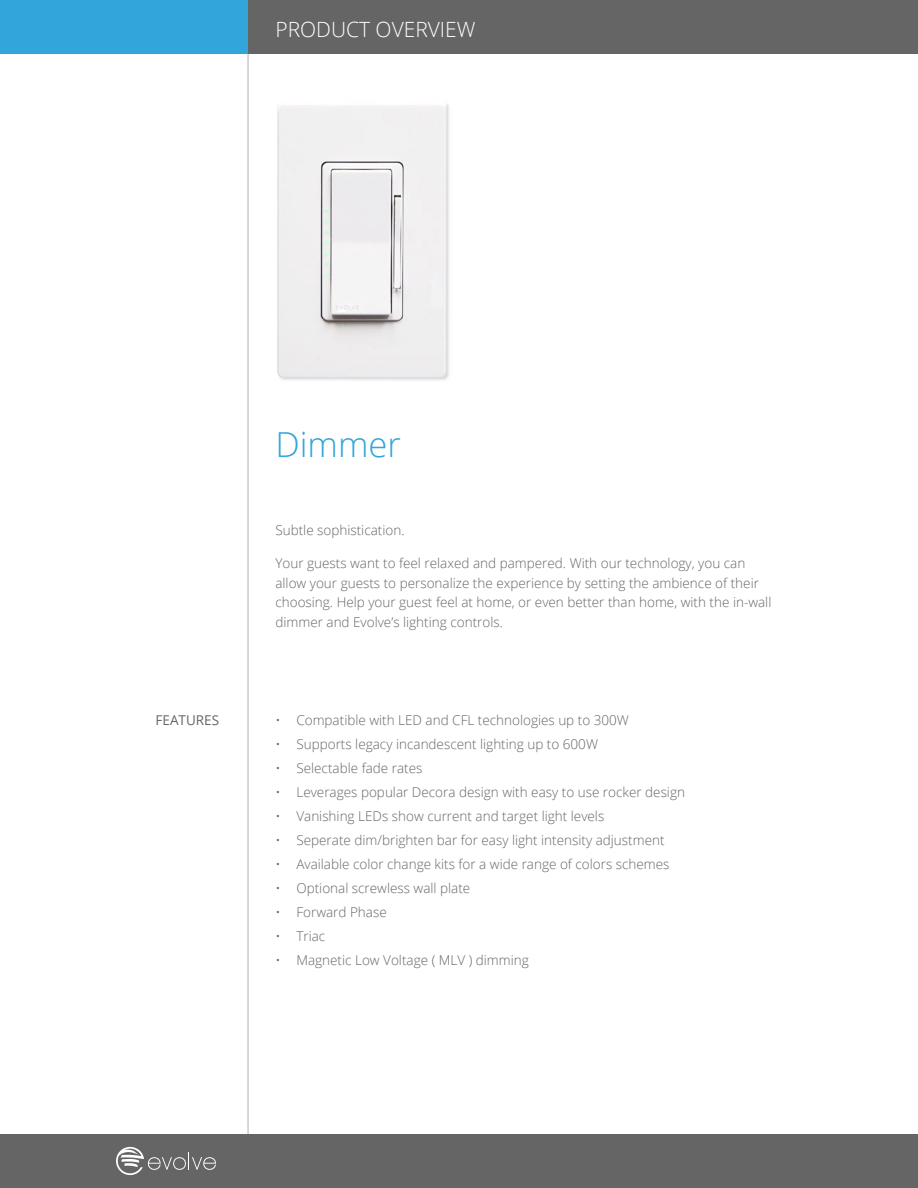
<style>
.page{position:relative;width:918px;height:1188px;background:#fff}
.page>*{position:absolute;margin:0;border:0;box-sizing:border-box;transform-origin:0 0}
.Product_Heading{font:300 34.5px "Open Sans";color:#32a6db}
.t1{font:300 21px "Open Sans";color:#fff}
.Copy{font:300 13.5px/19.5px "Open Sans";color:#656565}
.Section_Label{font:13.5px "Open Sans";color:#656565}
</style>
<div class="page">
<div style="left:0;top:0;width:248px;height:54px;background:#32a6db"></div>
<div style="left:248px;top:0;width:670px;height:54px;background:#656565"></div>
<div style="left:0;top:1134px;width:918px;height:54px;background:#656565"></div>
<svg style="left:116px;top:1146px;width:100px;height:29px"></svg>
<hr style="left:248px;top:54px;width:1px;height:1080px;background:#b0b0b0">
<img style="left:277px;top:104px;width:172px;height:277px">
<h2 class="t1" style="left:275px;top:15px;width:202px">PRODUCT OVERVIEW</h2>
<p class="Section_Label" style="left:156px;top:711px;width:65px">FEATURES</p>
<p class="Product_Heading" style="left:275px;top:421px;width:127px">Dimmer</p>
<p class="Copy" style="left:275px;top:520px;width:131px">Subtle sophistication.</p>
<p class="Copy" style="left:275px;top:553px;width:498px">Your guests want to feel relaxed and pampered. With our technology, you can allow your guests to personalize the experience by setting the ambience of their choosing. Help your guest feel at home, or even better than home, with the in-wall dimmer and Evolve’s lighting controls.</p>
<p class="Copy" style="left:275px;top:710px;width:355px">• Compatible with LED and CFL technologies up to 300W</p>
<p class="Copy" style="left:275px;top:734px;width:324px">• Supports legacy incandescent lighting up to 600W</p>
<p class="Copy" style="left:275px;top:758px;width:149px">• Selectable fade rates</p>
<p class="Copy" style="left:275px;top:782px;width:411px">• Leverages popular Decora design with easy to use rocker design</p>
<p class="Copy" style="left:275px;top:806px;width:330px">• Vanishing LEDs show current and target light levels</p>
<p class="Copy" style="left:275px;top:830px;width:391px">• Seperate dim/brighten bar for easy light intensity adjustment</p>
<p class="Copy" style="left:275px;top:854px;width:396px">• Available color change kits for a wide range of colors schemes</p>
<p class="Copy" style="left:275px;top:878px;width:196px">• Optional screwless wall plate</p>
<p class="Copy" style="left:275px;top:902px;width:113px">• Forward Phase</p>
<p class="Copy" style="left:275px;top:926px;width:51px">• Triac</p>
<p class="Copy" style="left:275px;top:950px;width:255px">• Magnetic Low Voltage ( MLV ) dimming</p>
</div>
